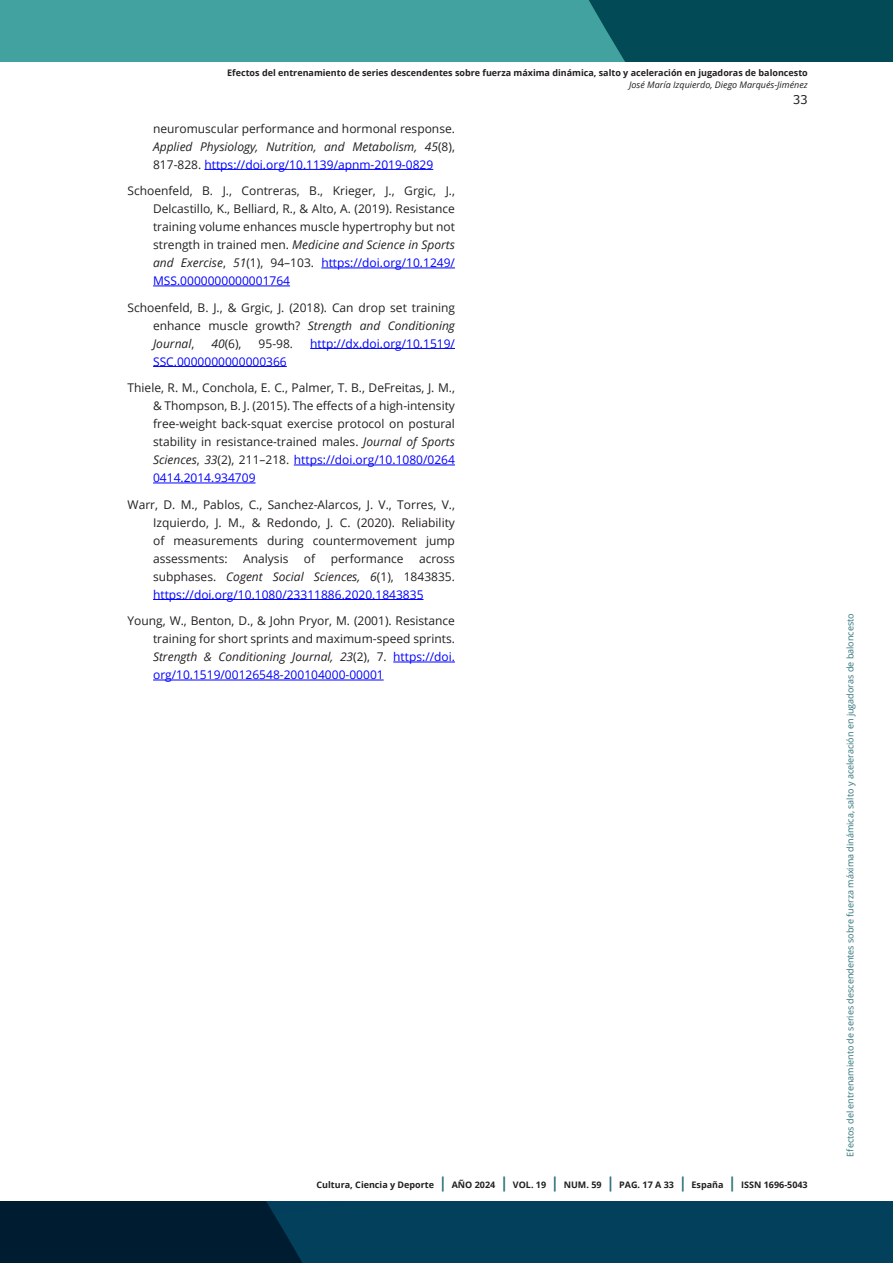
<style>
.page{position:relative;width:893px;height:1263px;background:#fff}
.page>*{position:absolute;margin:0;border:0;box-sizing:border-box;transform-origin:0 0}
.bibliografia{font:12px/18px "Open Sans";color:#212121;text-align:justify}
.bibliografia-2{font:12px/18px "Open Sans";color:#231f20;text-align:justify}
.bibliografia-3{font:12px/18px "Open Sans";color:#00f;text-align:justify}
.t1{font:12px "Verdana";color:#231f20}
.t2{font:700 9px "Open Sans";color:#231f20}
.t3{font:9px "Open Sans";color:#2c727a}
.t4{font:italic 9px "Open Sans";color:#231f20}
.s1{font-style:italic}
.s2{color:#00f}
.s3{color:#231f20}
.s4{font-style:italic;color:#231f20}
.s5{font-size:15px;color:#2c727a}
</style>
<div class="page">
<svg style="left:0;top:1201px;width:893px;height:62px;background:#02344e"></svg>
<div style="left:0;top:0;width:893px;height:62px;background:#41a29f"></div>
<div style="left:589px;top:0;width:304px;height:62px;background:#024a56"></div>
<hr style="left:204px;top:169px;width:229px;height:1px;background:#00f">
<hr style="left:321px;top:268px;width:134px;height:1px;background:#00f">
<hr style="left:153px;top:286px;width:137px;height:1px;background:#00f">
<hr style="left:310px;top:348px;width:145px;height:1px;background:#00f">
<hr style="left:153px;top:366px;width:134px;height:1px;background:#00f">
<hr style="left:294px;top:465px;width:161px;height:1px;background:#00f">
<hr style="left:153px;top:483px;width:103px;height:1px;background:#00f">
<hr style="left:153px;top:599px;width:270px;height:1px;background:#00f">
<hr style="left:393px;top:662px;width:62px;height:1px;background:#00f">
<hr style="left:153px;top:680px;width:231px;height:1px;background:#00f">
<p class="t2" style="left:227px;top:67px;width:582px">Efectos del entrenamiento de series descendentes sobre fuerza máxima dinámica, salto y aceleración en jugadoras de baloncesto</p>
<p class="t4" style="left:629px;top:79px;width:180px">José María Izquierdo, Diego Marqués-Jiménez</p>
<p class="bibliografia" style="left:153px;top:119px;width:303px">neuromuscular performance and hormonal response.<br><span class="s1">Applied Physiology, Nutrition, and Metabolism, 45</span>(8), 817-828. <span class="s2">https://doi.org/10.1139/apnm-2019-0829</span></p>
<p class="bibliografia" style="left:153px;top:181px;width:303px;text-indent:-26px">Schoenfeld, B. J., Contreras, B., Krieger, J., Grgic, J., Delcastillo, K., Belliard, R., &amp; Alto, A. (2019). Resistance training volume enhances muscle hypertrophy but not strength in trained men. <span class="s1">Medicine and Science in Sports and Exercise</span>, <span class="s1">51</span>(1), 94–103. <span class="s2">https://doi.org/10.1249/ MSS.0000000000001764</span></p>
<p class="bibliografia" style="left:153px;top:298px;width:303px;text-indent:-26px">Schoenfeld, B. J., &amp; Grgic, J. (2018). Can drop set training enhance muscle growth? <span class="s1">Strength and Conditioning Journal</span>,</p>
<p class="bibliografia" style="left:211px;top:334px;width:32px"><span class="s1">40</span>(6),</p>
<p class="bibliografia" style="left:259px;top:334px;width:36px">95-98.</p>
<p class="bibliografia-3" style="left:310px;top:334px;width:146px">http://dx.doi.org/10.1519/</p>
<p class="bibliografia-3" style="left:153px;top:352px;width:135px">SSC.0000000000000366</p>
<p class="bibliografia" style="left:153px;top:378px;width:303px;text-indent:-26px">Thiele, R. M., Conchola, E. C., Palmer, T. B., DeFreitas, J. M., &amp; Thompson, B. J. (2015). The effects of a high-intensity free-weight back-squat exercise protocol on postural stability in resistance-trained males. <span class="s1">Journal of Sports Sciences</span>, <span class="s1">33</span>(2), 211–218. <span class="s2">https://doi.org/10.1080/0264<br>0414.2014.934709</span></p>
<p class="bibliografia-2" style="left:153px;top:495px;width:303px;text-indent:-26px">Warr, D. M., Pablos, C., Sanchez-Alarcos, J. V., Torres, V., Izquierdo, J. M., &amp; Redondo, J. C. (2020). Reliability of measurements during countermovement jump assessments:</p>
<p class="bibliografia-2" style="left:243px;top:549px;width:47px">Analysis</p>
<p class="bibliografia-2" style="left:304px;top:549px;width:13px">of</p>
<p class="bibliografia-2" style="left:331px;top:549px;width:74px">performance</p>
<p class="bibliografia-3" style="left:153px;top:549px;width:303px;text-indent:266px"><span class="s3">across subphases.</span> <span class="s4">Cogent Social Sciences, 6</span><span class="s3">(1), 1843835. </span>https://doi.org/10.1080/23311886.2020.1843835</p>
<p class="bibliografia-2" style="left:153px;top:611px;width:303px;text-indent:-26px">Young, W., Benton, D., &amp; John Pryor, M. (2001). Resistance training for short sprints and maximum-speed sprints.<br><span class="s1">Strength &amp; Conditioning Journal, 23</span>(2), 7. <span class="s2">https://doi. org/10.1519/00126548-200104000-00001</span></p>
<p class="t1" style="left:793px;top:91px;width:17px">33</p>
<p class="t2" style="left:317px;top:1179px;width:493px">Cultura, Ciencia y Deporte <span class="s5">|</span> AÑO 2024 <span class="s5">|</span> VOL. 19 <span class="s5">|</span> NUM. 59 <span class="s5">|</span> PAG. 17 A 33 <span class="s5">|</span> España <span class="s5">|</span> ISSN 1696-5043</p>
<p class="t3" style="left:844px;top:1156px;width:545px;rotate:-90deg">Efectos del entrenamiento de series descendentes sobre fuerza máxima dinámica, salto y aceleración en jugadoras de baloncesto</p>
</div>
